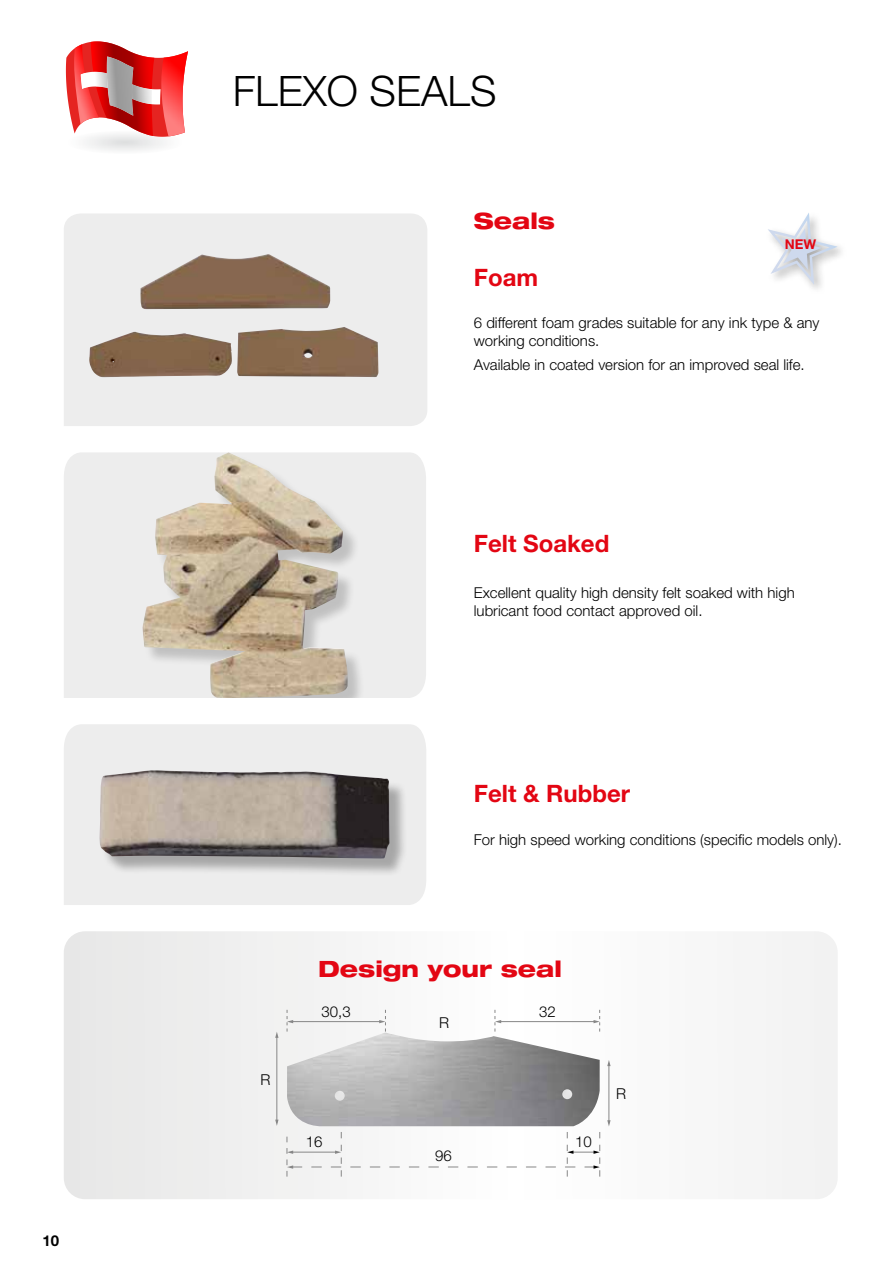
<style>
.page{position:relative;width:893px;height:1263px;background:#fff}
.page>*{position:absolute;margin:0;border:0;box-sizing:border-box;transform-origin:0 0}
.t1{font:300 42px "Helvetica Neue LT Std";color:#000}
.t2{font:700 24px "Helvetica Neue LT Std";color:#e30613}
.t3{font:800 expanded 22.5px "Helvetica Neue LT Std";color:#e30613}
.t4{font:300 15px/18px "Helvetica Neue LT Std";color:#000}
.t5{font:700 15px "Helvetica Neue LT Std";color:#000}
.t6{font:700 13.5px "Helvetica Neue LT Std";color:#e30613}
</style>
<div class="page">
<svg style="left:66px;top:41px;width:106px;height:96px"></svg>
<img style="left:161px;top:51px;width:27px;height:85px">
<svg style="left:64px;top:931px;width:773px;height:268px"></svg>
<svg style="left:768px;top:213px;width:70px;height:72px"></svg>
<div style="left:64px;top:452px;width:362px;height:246px;background:#ededed"></div>
<div style="left:143px;top:454px;width:222px;height:244px;background:#000;opacity:.19"></div>
<img style="left:142px;top:452px;width:205px;height:246px">
<div style="left:64px;top:724px;width:362px;height:181px;background:#ededed"></div>
<div style="left:102px;top:772px;width:306px;height:105px;background:#000;opacity:.3"></div>
<img style="left:99px;top:770px;width:291px;height:89px">
<div style="left:64px;top:214px;width:363px;height:212px;background:#ededed"></div>
<img style="left:89px;top:332px;width:143px;height:45px">
<img style="left:140px;top:254px;width:190px;height:55px">
<img style="left:237px;top:327px;width:141px;height:50px">
<img style="left:287px;top:1032px;width:313px;height:95px">
<svg style="left:335px;top:1091px;width:10px;height:10px"></svg>
<svg style="left:562px;top:1089px;width:10px;height:10px"></svg>
<hr style="left:292px;top:1021px;width:88px;height:1px;background:#878787">
<svg style="left:287px;top:1010px;width:6px;height:21px"></svg>
<svg style="left:379px;top:1010px;width:7px;height:21px"></svg>
<svg style="left:287px;top:1132px;width:313px;height:44px"></svg>
<hr style="left:500px;top:1021px;width:95px;height:1px;background:#878787">
<svg style="left:495px;top:1010px;width:6px;height:21px"></svg>
<svg style="left:593px;top:1010px;width:7px;height:21px"></svg>
<hr style="left:276px;top:1037px;width:1px;height:85px;background:#878787">
<svg style="left:275px;top:1119px;width:4px;height:7px"></svg>
<svg style="left:275px;top:1032px;width:4px;height:6px"></svg>
<hr style="left:608px;top:1064px;width:1px;height:59px;background:#878787">
<svg style="left:607px;top:1120px;width:4px;height:6px"></svg>
<svg style="left:607px;top:1060px;width:4px;height:6px"></svg>
<p class="t5" style="left:43px;top:1231px;width:18px">10</p>
<h1 class="t1" style="left:233px;top:65px;width:265px">FLEXO SEALS</h1>
<h3 class="t3" style="left:474px;top:206px;width:83px">Seals</h3>
<p class="t6" style="left:785px;top:236px;width:33px">NEW</p>
<h2 class="t2" style="left:474px;top:263px;width:66px">Foam</h2>
<p class="t4" style="left:474px;top:314px;width:347px">6 different foam grades suitable for any ink type &amp; any working conditions.</p>
<p class="t4" style="left:474px;top:356px;width:332px">Available in coated version for an improved seal life.</p>
<h2 class="t2" style="left:474px;top:528px;width:137px">Felt Soaked</h2>
<p class="t4" style="left:474px;top:583px;width:322px">Excellent quality high density felt soaked with high lubricant food contact approved oil.</p>
<h2 class="t2" style="left:474px;top:778px;width:158px">Felt &amp; Rubber</h2>
<p class="t4" style="left:474px;top:830px;width:370px">For high speed working conditions (specific models only).</p>
<p class="t4" style="left:260px;top:1070px;width:12px">R</p>
<h3 class="t3" style="left:318px;top:955px;width:245px">Design your seal</h3>
<p class="t4" style="left:322px;top:1003px;width:31px">30,3</p>
<p class="t4" style="left:539px;top:1003px;width:18px">32</p>
<p class="t4" style="left:439px;top:1013px;width:12px">R</p>
<p class="t4" style="left:306px;top:1132px;width:18px">16</p>
<p class="t4" style="left:575px;top:1132px;width:18px">10</p>
<p class="t4" style="left:435px;top:1147px;width:18px">96</p>
<p class="t4" style="left:616px;top:1084px;width:12px">R</p>
</div>
